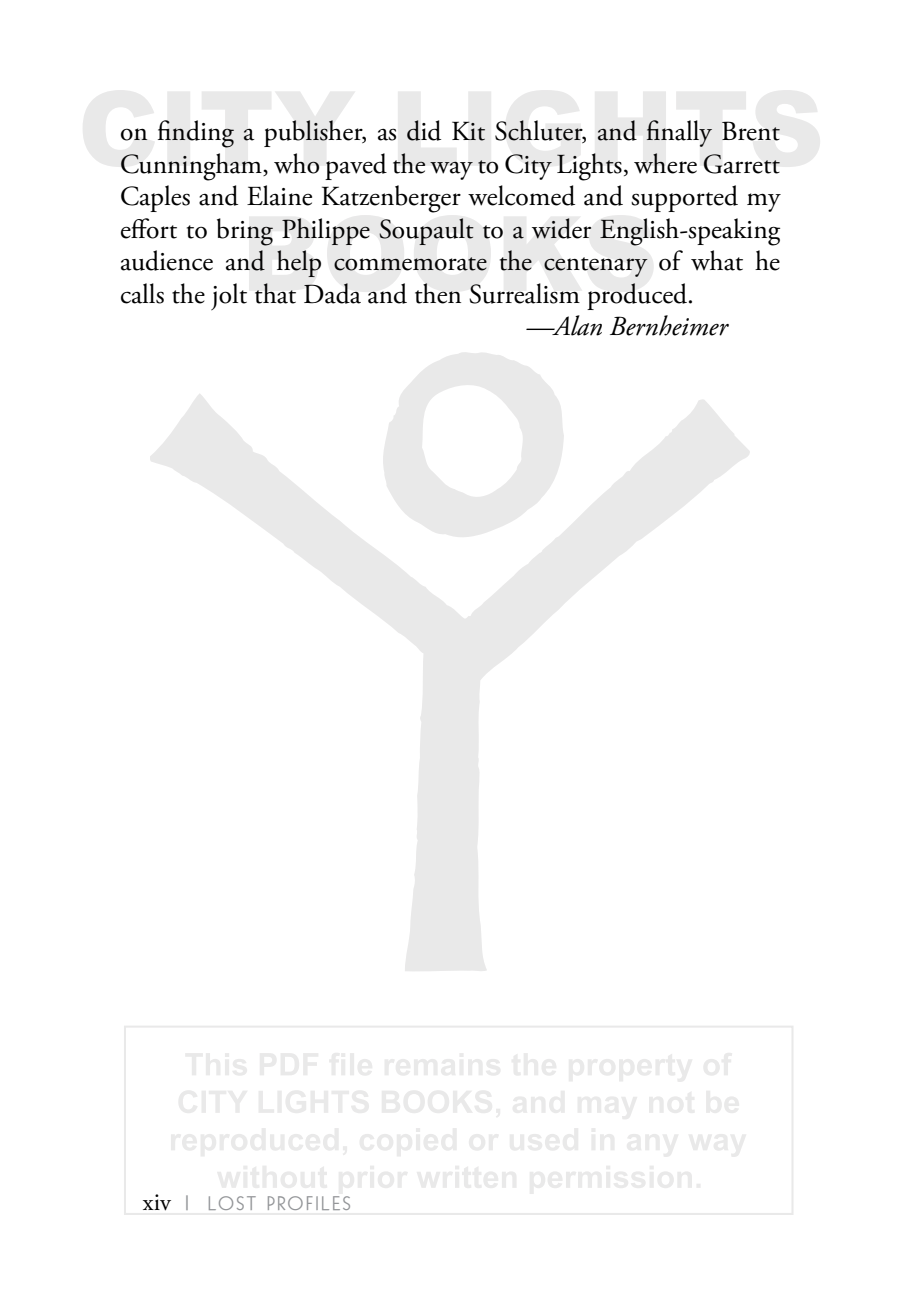
<style>
.page{position:relative;width:900px;height:1305px;background:#fff}
.page>*{position:absolute;margin:0;border:0;box-sizing:border-box;transform-origin:0 0}
.t1{font:27.5px/32.5px "Adobe Garamond Pro";color:#000;text-align:justify}
.t2{font:italic 27.5px "Adobe Garamond Pro";color:#000}
.t3{font:19.25px "Kabin DB Normal";letter-spacing:.145em;color:#939598}
.s1{font-family:"Adobe Garamond Pro";font-size:25px;color:#000}
.s2{font-size:20px}
</style>
<div class="page">
<svg style="left:402px;top:353px;width:152px;height:40px"></svg>
<svg style="left:150px;top:393px;width:600px;height:578px"></svg>
<svg style="left:83px;top:90px;width:737px;height:77px"></svg>
<svg style="left:249px;top:215px;width:405px;height:77px"></svg>
<svg style="left:185px;top:1053px;width:547px;height:29px"></svg>
<svg style="left:178px;top:1090px;width:561px;height:29px"></svg>
<svg style="left:171px;top:1128px;width:575px;height:29px"></svg>
<svg style="left:217px;top:1166px;width:484px;height:28px"></svg>
<p class="t1" style="left:120px;top:116px;width:662px">on finding a publisher, as did Kit Schluter, and finally Brent Cunningham, who paved the way to City Lights, where Garrett Caples and Elaine Katzenberger welcomed and supported my effort to bring Philippe Soupault to a wider English-speaking audience and help commemorate the centenary of what he calls the jolt that Dada and then Surrealism produced.</p>
<p class="t2" style="left:527px;top:310px;width:202px">—Alan Bernheimer</p>
<p class="t3" style="left:143px;top:1193px;width:210px"><span class="s1">xiv</span> <span class="s2">|</span> LOST PROFILES</p>
</div>
